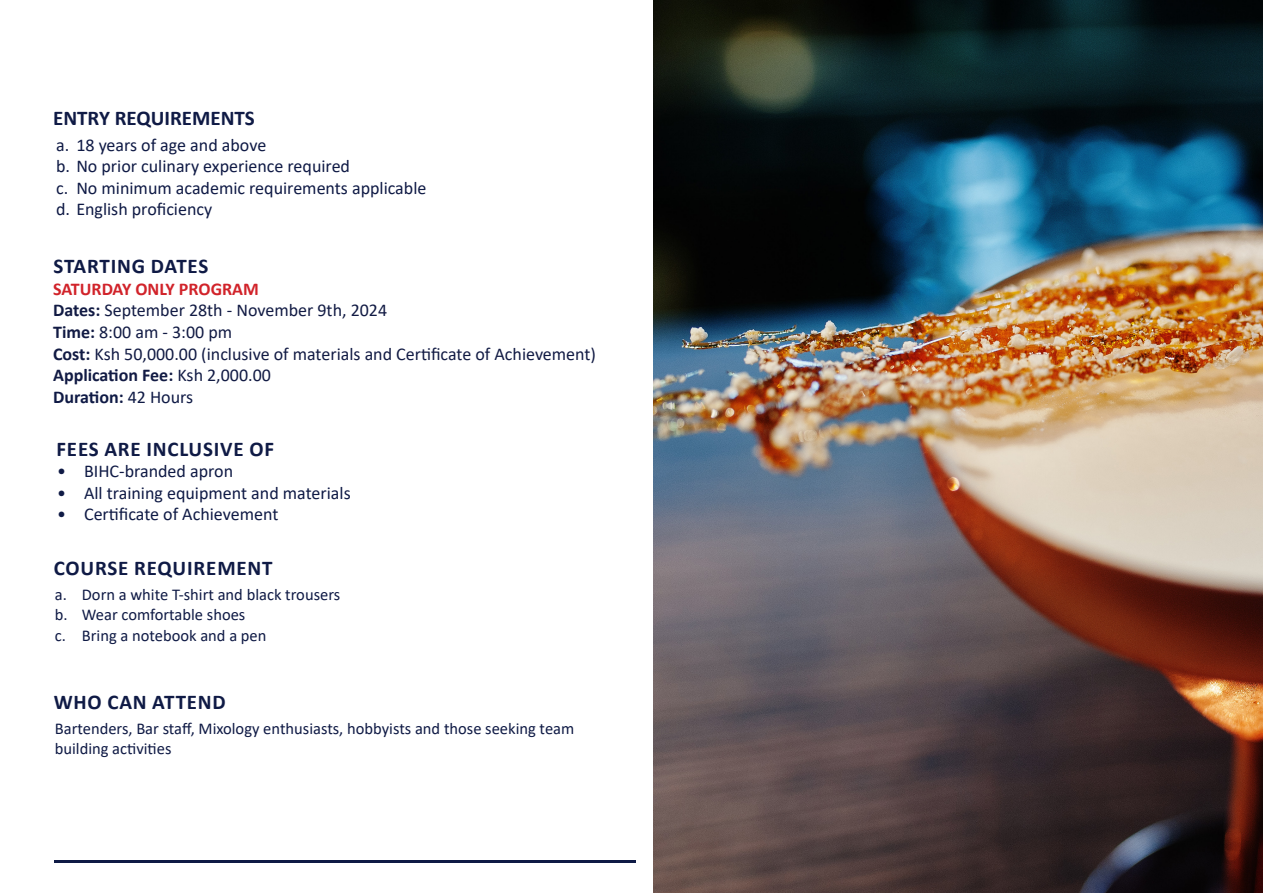
<style>
.page{position:relative;width:1263px;height:893px;background:#fff}
.page>*{position:absolute;margin:0;border:0;box-sizing:border-box;transform-origin:0 0}
.sub_title{font:700 21px "Calibri";letter-spacing:.04em;color:#0f1a45}
.sub_title-2{font:700 21px "Calibri";color:#0f1a45}
.t1{font:18px "Calibri";color:#0f1a45}
.Superscript{font:18px "Calibri";color:#121b44}
.Superscript-2{font:700 18px "Calibri";color:#121b44}
.t2{font:700 18px "Calibri";color:#d1232a}
.t3{font:700 18px "Calibri";color:#0f1a45}
.t4{font:16.5px/19.8px "Calibri";color:#0f1a45}
.s1{font-weight:700}
.s2{font-weight:400}
</style>
<div class="page">
<img style="left:653px;top:0;width:610px;height:893px">
<hr style="left:54px;top:860px;width:582px;height:2px;background:#0f1a45">
<p class="sub_title-2" style="left:53px;top:103px;width:203px">ENTRY REQUIREMENTS</p>
<p class="t1" style="left:56px;top:132px;width:212px">a. 18 years of age and above</p>
<p class="t1" style="left:56px;top:154px;width:295px">b. No prior culinary experience required</p>
<p class="t1" style="left:56px;top:175px;width:372px">c. No minimum academic requirements applicable</p>
<p class="t1" style="left:56px;top:197px;width:158px">d. English proficiency</p>
<p class="sub_title" style="left:54px;top:251px;width:156px">STARTING DATES</p>
<p class="t2" style="left:53px;top:276px;width:207px">SATURDAY ONLY PROGRAM</p>
<p class="Superscript" style="left:53px;top:298px;width:336px"><span class="s1">Dates:</span> September 28th - November 9th, 2024</p>
<p class="Superscript" style="left:53px;top:320px;width:181px"><span class="s1">Time:</span> 8:00 am - 3:00 pm</p>
<p class="Superscript" style="left:53px;top:341px;width:544px"><span class="s1">Cost:</span> Ksh 50,000.00 (inclusive of materials and Certificate of Achievement)</p>
<p class="Superscript-2" style="left:53px;top:363px;width:219px">Application Fee: <span class="s2">Ksh 2,000.00</span></p>
<p class="t3" style="left:53px;top:384px;width:142px">Duration: <span class="s2">42 Hours</span></p>
<p class="sub_title" style="left:57px;top:434px;width:219px">FEES ARE INCLUSIVE OF</p>
<p class="t1" style="left:57px;top:459px;width:178px">• BIHC-branded apron</p>
<p class="t1" style="left:57px;top:480px;width:295px">• All training equipment and materials</p>
<p class="t1" style="left:57px;top:502px;width:223px">• Certificate of Achievement</p>
<p class="sub_title" style="left:54px;top:553px;width:220px">COURSE REQUIREMENT</p>
<p class="t4" style="left:55px;top:584px;width:287px">a. Dorn a white T-shirt and black trousers</p>
<p class="t4" style="left:55px;top:604px;width:192px">b. Wear comfortable shoes</p>
<p class="t4" style="left:55px;top:625px;width:213px">c. Bring a notebook and a pen</p>
<p class="sub_title" style="left:54px;top:687px;width:174px">WHO CAN ATTEND</p>
<p class="t4" style="left:55px;top:718px;width:521px">Bartenders, Bar staff, Mixology enthusiasts, hobbyists and those seeking team building activities</p>
</div>
